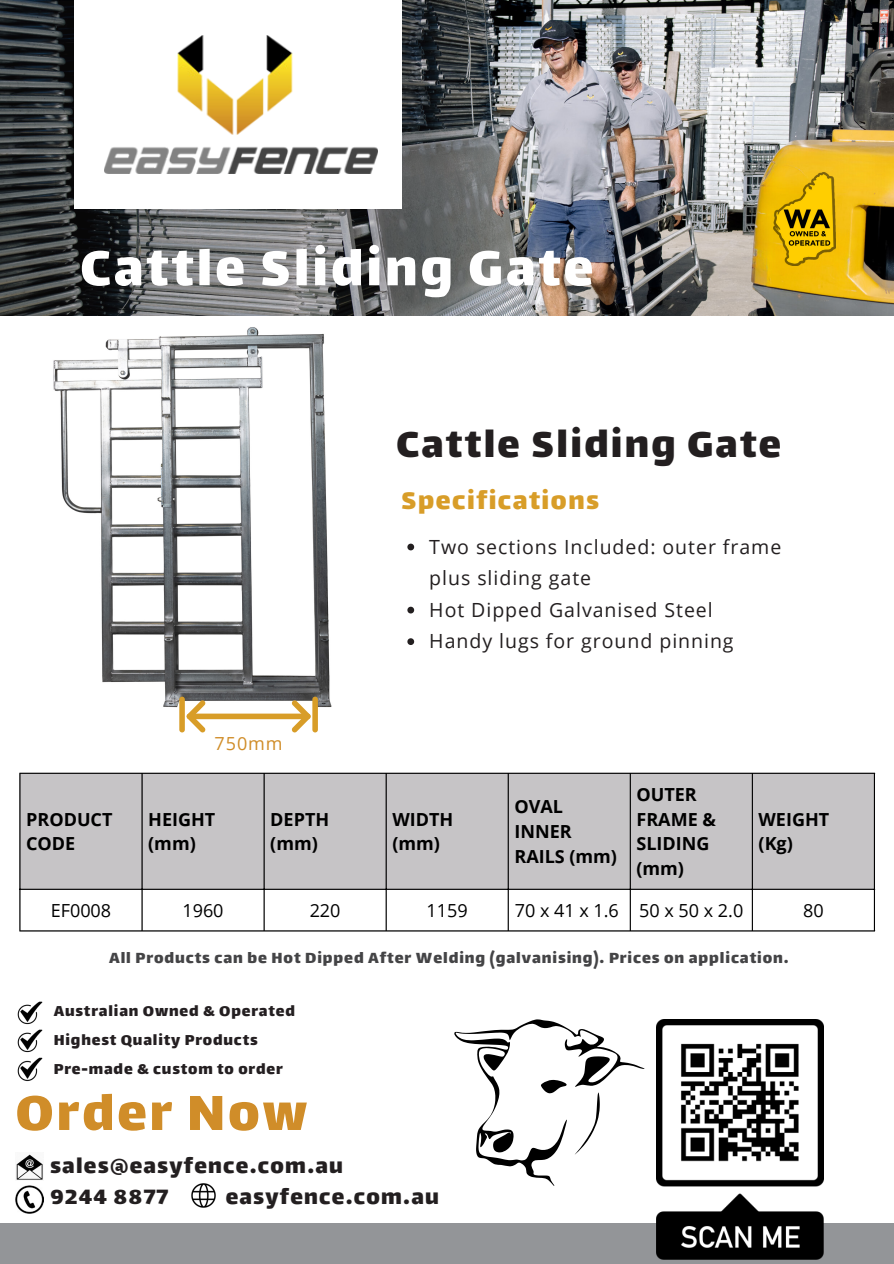
<style>
.page{position:relative;width:894px;height:1264px;background:#fff}
.page>*{position:absolute;margin:0;border:0;box-sizing:border-box;transform-origin:0 0}
.t1{font:60px "Lalezar";letter-spacing:.05em;color:#fff}
.t2{font:59.55px "Lalezar";letter-spacing:.05em;color:#d08d29}
.t3{font:45px "Lalezar";letter-spacing:.05em;color:#231f20}
.t4{font:30px "Lalezar";letter-spacing:.05em;color:#d89d28}
.t5{font:25.5px "Lalezar";letter-spacing:.05em;color:#231f20}
.t6{font:19.5px/31.5px "Open Sans";letter-spacing:.05em;color:#231f20}
.t7{font:700 18px/24.8px "Open Sans";color:#000}
.t8{font:18px "Lalezar";letter-spacing:.05em;color:#444446}
.t9{font:18px "Open Sans";color:#000}
.t10{font:18px "Open Sans";letter-spacing:.05em;color:#d08d29}
.t11{font:17.7px/29px "Lalezar";letter-spacing:.05em;color:#241f21}
</style>
<div class="page">
<img style="left:517px;top:0;width:376px;height:315px">
<img style="left:0;top:0;width:517px;height:315px">
<div style="left:0;top:1222px;width:893px;height:41px;background:#939598"></div>
<div style="left:74px;top:0;width:327px;height:209px;background:#fff"></div>
<img style="left:656px;top:1019px;width:167px;height:240px">
<img style="left:104px;top:36px;width:274px;height:137px">
<img style="left:15px;top:1185px;width:29px;height:28px">
<img style="left:16px;top:1154px;width:27px;height:26px">
<img style="left:191px;top:1183px;width:25px;height:25px">
<img style="left:17px;top:1001px;width:26px;height:81px">
<img style="left:773px;top:173px;width:62px;height:92px">
<svg style="left:454px;top:1019px;width:190px;height:166px"></svg>
<div style="left:21px;top:773px;width:852px;height:115px;background:#c6c4c6"></div>
<hr style="left:19px;top:773px;width:2px;height:157px;background:#000">
<hr style="left:141px;top:773px;width:1px;height:157px;background:#000">
<hr style="left:263px;top:773px;width:1px;height:157px;background:#000">
<hr style="left:385px;top:773px;width:1px;height:157px;background:#000">
<hr style="left:507px;top:773px;width:1px;height:157px;background:#000">
<hr style="left:629px;top:773px;width:1px;height:157px;background:#000">
<hr style="left:751px;top:773px;width:1px;height:157px;background:#000">
<hr style="left:873px;top:773px;width:1px;height:157px;background:#000">
<hr style="left:19px;top:772px;width:855px;height:1px;background:#000">
<hr style="left:19px;top:888px;width:855px;height:1px;background:#000">
<hr style="left:19px;top:930px;width:855px;height:1px;background:#000">
<svg style="left:407px;top:543px;width:7px;height:7px"></svg>
<svg style="left:407px;top:606px;width:7px;height:7px"></svg>
<svg style="left:407px;top:638px;width:7px;height:7px"></svg>
<img style="left:53px;top:327px;width:279px;height:393px">
<div style="left:179px;top:696px;width:6px;height:36px;background:#d89d28;border-radius:3px"></div>
<div style="left:312px;top:696px;width:6px;height:36px;background:#d89d28;border-radius:3px"></div>
<svg style="left:186px;top:700px;width:19px;height:32px"></svg>
<svg style="left:291px;top:700px;width:19px;height:32px"></svg>
<div style="left:187px;top:713px;width:123px;height:6px;background:#d89d28;border-radius:3px"></div>
<p class="t1" style="left:80px;top:229px;width:514px">Cattle Sliding Gate</p>
<p class="t3" style="left:396px;top:415px;width:386px">Cattle Sliding Gate</p>
<p class="t4" style="left:401px;top:481px;width:199px">Specifications</p>
<p class="t10" style="left:214px;top:730px;width:70px">750mm</p>
<p class="t6" style="left:429px;top:530px;width:353px">Two sections Included: outer frame plus sliding gate</p>
<p class="t6" style="left:429px;top:593px;width:285px">Hot Dipped Galvanised Steel</p>
<p class="t6" style="left:429px;top:625px;width:306px">Handy lugs for ground pinning</p>
<p class="t7" style="left:26px;top:806px;width:88px">PRODUCT<br>CODE</p>
<p class="t7" style="left:148px;top:806px;width:69px">HEIGHT (mm)</p>
<p class="t7" style="left:270px;top:806px;width:60px">DEPTH (mm)</p>
<p class="t7" style="left:392px;top:806px;width:62px">WIDTH (mm)</p>
<p class="t7" style="left:514px;top:794px;width:104px">OVAL<br>INNER<br>RAILS (mm)</p>
<p class="t7" style="left:636px;top:781px;width:81px">OUTER<br>FRAME &amp;<br>SLIDING (mm)</p>
<p class="t7" style="left:758px;top:806px;width:72px">WEIGHT (Kg)</p>
<p class="t9" style="left:51px;top:897px;width:62px">EF0008</p>
<p class="t9" style="left:182px;top:897px;width:43px">1960</p>
<p class="t9" style="left:309px;top:897px;width:32px">220</p>
<p class="t9" style="left:426px;top:897px;width:43px">1159</p>
<p class="t9" style="left:514px;top:897px;width:106px">70 x 41 x 1.6</p>
<p class="t9" style="left:639px;top:897px;width:106px">50 x 50 x 2.0</p>
<p class="t9" style="left:802px;top:897px;width:22px">80</p>
<p class="t8" style="left:109px;top:946px;width:681px">All Products can be Hot Dipped After Welding (galvanising). Prices on application.</p>
<p class="t11" style="left:54px;top:995px;width:243px">Australian Owned &amp; Operated<br>Highest Quality Products<br>Pre-made &amp; custom to order</p>
<p class="t2" style="left:15px;top:1074px;width:293px">Order Now</p>
<p class="t5" style="left:50px;top:1148px;width:294px">sales@easyfence.com.au</p>
<p class="t5" style="left:50px;top:1180px;width:120px">9244 8877</p>
<p class="t5" style="left:226px;top:1180px;width:215px">easyfence.com.au</p>
</div>
